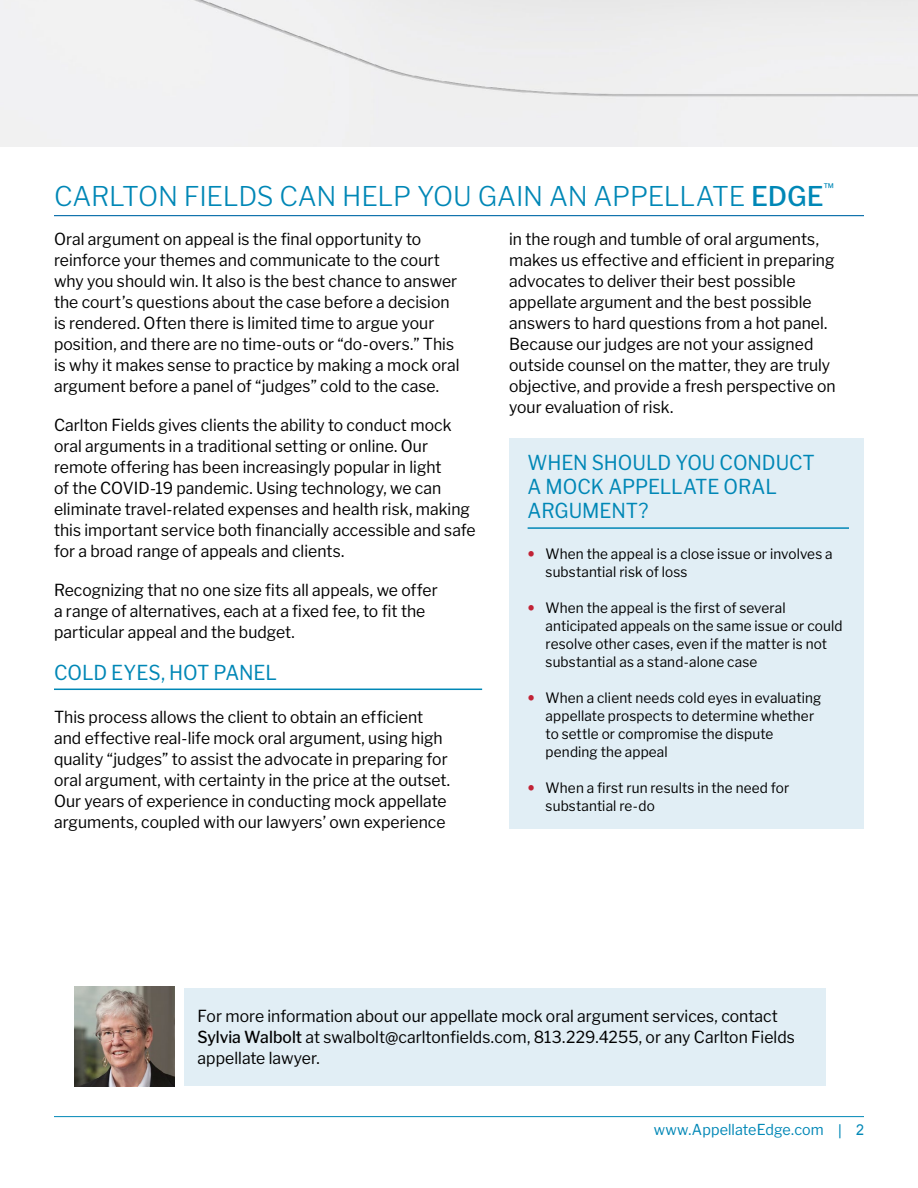
<style>
.page{position:relative;width:918px;height:1188px;background:#fff}
.page>*{position:absolute;margin:0;border:0;box-sizing:border-box;transform-origin:0 0}
.t1{font:300 27px "Libre Franklin";letter-spacing:-.01em;color:#0087b6}
.t2{font:20.4px/24px "Libre Franklin";letter-spacing:-.005em;color:#0087b6;scale:.93 1}
.t3{font:16.5px/21px "Libre Franklin";letter-spacing:.005em;color:#000;scale:.95 1}
.t4{font:15px "Libre Franklin";letter-spacing:.01em;color:#0087b6;scale:.95 1}
.t5{font:14.25px/18px "Libre Franklin";letter-spacing:.01em;color:#000;scale:.95 1}
.t6{font:500 10.5px "Libre Franklin";color:#0087b6}
.s1{font-weight:500}
.s2{font-family:"Arial"}
</style>
<div class="page">
<hr style="left:54px;top:1116px;width:810px;height:1px;background:#0087b6">
<hr style="left:54px;top:689px;width:428px;height:1px;background:#0087b6">
<hr style="left:54px;top:215px;width:810px;height:1px;background:#0069a7">
<div style="left:510px;top:438px;width:354px;height:390px;background:#e1eef5"></div>
<hr style="left:528px;top:527px;width:321px;height:2px;background:#0087b6">
<div style="left:184px;top:988px;width:642px;height:97px;background:#e1eef5"></div>
<img style="left:74px;top:986px;width:101px;height:101px">
<p class="t6" style="left:824px;top:181px;width:11px">™</p>
<h1 class="t1" style="left:54px;top:180px;width:771px">CARLTON FIELDS CAN HELP YOU GAIN AN APPELLATE <span class="s1">EDGE</span></h1>
<p class="t3" style="left:54px;top:228px;width:429px">Oral argument on appeal is the final opportunity to reinforce your themes and communicate to the court why you should win. It also is the best chance to answer the court’s questions about the case before a decision is rendered. Often there is limited time to argue your position, and there are no time-outs or “do-overs.” This is why it makes sense to practice by making a mock oral argument before a panel of “judges” cold to the case.</p>
<p class="t3" style="left:54px;top:414px;width:445px">Carlton Fields gives clients the ability to conduct mock oral arguments in a traditional setting or online. Our remote offering has been increasingly popular in light<br>of the COVID-19 pandemic. Using technology, we can eliminate travel-related expenses and health risk, making this important service both financially accessible and safe for a broad range of appeals and clients.</p>
<p class="t3" style="left:54px;top:579px;width:406px">Recognizing that no one size fits all appeals, we offer a range of alternatives, each at a fixed fee, to fit the particular appeal and the budget.</p>
<p class="t2" style="left:54px;top:660px;width:241px">COLD EYES, HOT PANEL</p>
<p class="t3" style="left:54px;top:707px;width:418px">This process allows the client to obtain an efficient and effective real-life mock oral argument, using high quality “judges” to assist the advocate in preparing for oral argument, with certainty in the price at the outset.<br>Our years of experience in conducting mock appellate arguments, coupled with our lawyers’ own experience</p>
<p class="t3" style="left:509px;top:228px;width:345px">in the rough and tumble of oral arguments, makes us effective and efficient in preparing advocates to deliver their best possible appellate argument and the best possible answers to hard questions from a hot panel.<br>Because our judges are not your assigned outside counsel on the matter, they are truly objective, and provide a fresh perspective on your evaluation of risk.</p>
<p class="t2" style="left:528px;top:451px;width:310px">WHEN SHOULD YOU CONDUCT<br>A MOCK APPELLATE ORAL<br>ARGUMENT?</p>
<p class="t5" style="left:546px;top:545px;width:304px">When the appeal is a close issue or involves a substantial risk of loss</p>
<p class="t5" style="left:546px;top:599px;width:314px">When the appeal is the first of several anticipated appeals on the same issue or could resolve other cases, even if the matter is not substantial as a stand-alone case</p>
<p class="t5" style="left:546px;top:689px;width:292px">When a client needs cold eyes in evaluating appellate prospects to determine whether to settle or compromise the dispute pending the appeal</p>
<p class="t5" style="left:546px;top:779px;width:258px">When a first run results in the need for substantial re-do</p>
<p class="t3" style="left:198px;top:1005px;width:630px">For more information about our appellate mock oral argument services, contact<br><span class="s1">Sylvia Walbolt</span> at swalbolt@carltonfields.com, 813.229.4255, or any Carlton Fields appellate lawyer.</p>
<p class="t4" style="left:654px;top:1121px;width:223px">www.AppellateEdge.com <span class="s2">| 2</span></p>
</div>
